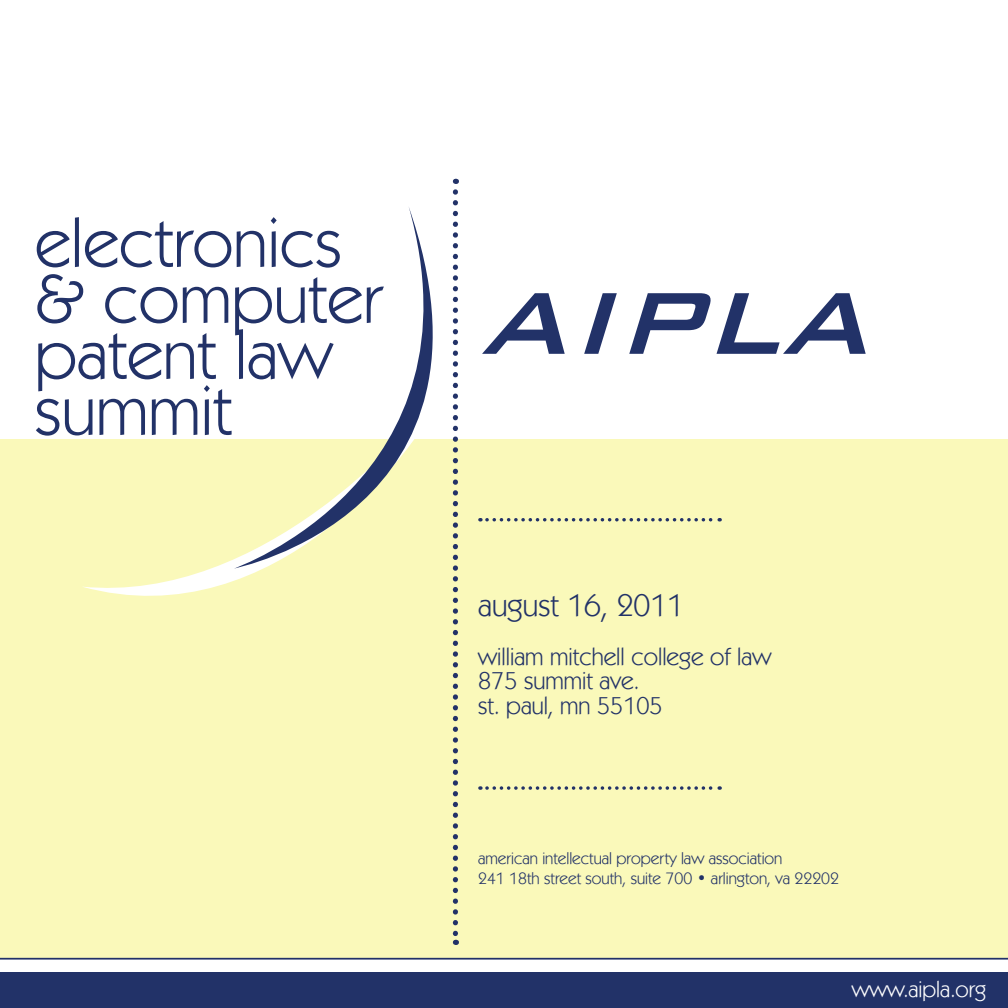
<style>
.page{position:relative;width:1008px;height:1008px;background:#fff}
.page>*{position:absolute;margin:0;border:0;box-sizing:border-box;transform-origin:0 0}
.t1{font:italic 500 117.42px "Bank Gothic BT";color:#223268}
.t2{font:70px "Kabel IT Cby BT";color:#223268}
.t3{font:31.5px "Kabel IT Cby BT";color:#223268}
.t4{font:24.5px "Kabel IT Cby BT";color:#223268}
.t5{font:22.75px "Kabel IT Cby BT";color:#fff}
.t6{font:16.62px "Kabel IT Cby BT";color:#223268}
</style>
<div class="page">
<div style="left:0;top:440px;width:1008px;height:518px;background:#faf9ba"></div>
<hr style="left:0;top:958px;width:1008px;height:2px;background:#223268">
<svg style="left:82px;top:439px;width:180px;height:157px"></svg>
<svg style="left:234px;top:208px;width:281px;height:361px"></svg>
<div style="left:0;top:972px;width:1008px;height:36px;background:#223268"></div>
<svg style="left:453px;top:192px;width:5px;height:753px"></svg>
<svg style="left:487px;top:518px;width:233px;height:4px"></svg>
<svg style="left:487px;top:786px;width:233px;height:4px"></svg>
<p class="t2" style="left:35px;top:199px;width:309px">electronics</p>
<p class="t2" style="left:35px;top:255px;width:349px">&amp; computer</p>
<p class="t2" style="left:35px;top:311px;width:299px">patent law</p>
<p class="t2" style="left:35px;top:367px;width:199px">summit</p>
<p class="t1" style="left:478px;top:259px;width:431px">AIPLA</p>
<p class="t3" style="left:478px;top:585px;width:207px">august 16, 2011</p>
<p class="t4" style="left:478px;top:641px;width:295px">william mitchell college of law</p>
<p class="t4" style="left:478px;top:666px;width:163px">875 summit ave.</p>
<p class="t4" style="left:478px;top:690px;width:186px">st. paul, mn 55105</p>
<p class="t6" style="left:478px;top:848px;width:306px">american intellectual property law association</p>
<p class="t6" style="left:478px;top:868px;width:362px">241 18th street south, suite 700 • arlington, va 22202</p>
<p class="t5" style="left:852px;top:975px;width:136px">www.aipla.org</p>
</div>
